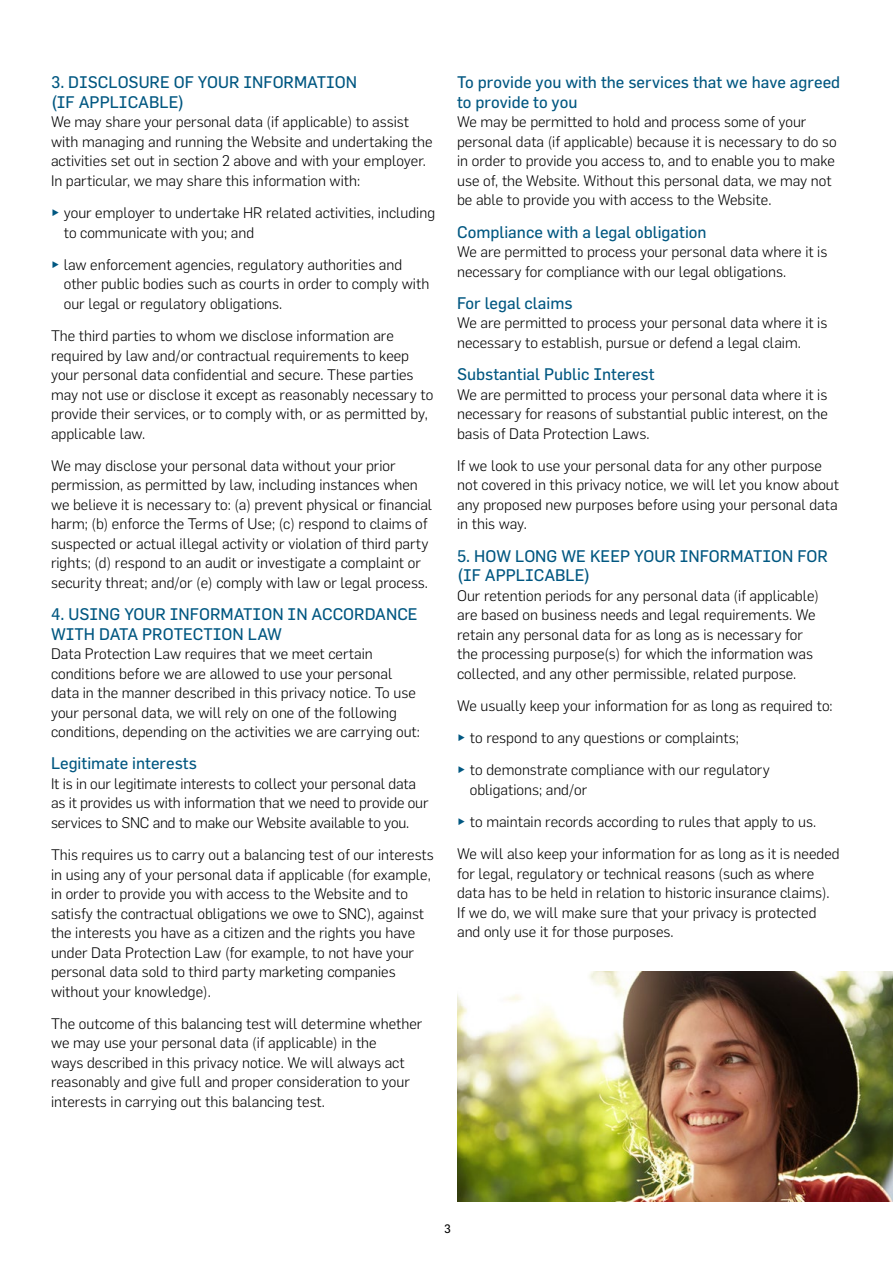
<style>
.page{position:relative;width:893px;height:1263px;background:#fff}
.page>*{position:absolute;margin:0;border:0;box-sizing:border-box;transform-origin:0 0}
.t1{font:16.5px/19.5px "Flama";color:#005781}
.t2{font:300 15px/19.5px "Flama";color:#000}
.t3{font:12px "Flama";color:#000}
.s1{color:#005781}
</style>
<div class="page">
<img style="left:457px;top:972px;width:436px;height:229px">
<p class="t1" style="left:51px;top:72px;width:308px">3. DISCLOSURE OF YOUR INFORMATION (IF APPLICABLE)</p>
<p class="t2" style="left:51px;top:111px;width:383px">We may share your personal data (if applicable) to assist with managing and running the Website and undertaking the activities set out in section 2 above and with your employer.<br>In particular, we may share this information with:</p>
<p class="t2" style="left:64px;top:202px;width:373px;text-indent:-13px"><span class="s1">►</span> your employer to undertake HR related activities, including to communicate with you; and</p>
<p class="t2" style="left:64px;top:254px;width:367px;text-indent:-13px"><span class="s1">►</span> law enforcement agencies, regulatory authorities and other public bodies such as courts in order to comply with our legal or regulatory obligations.</p>
<p class="t2" style="left:51px;top:325px;width:384px">The third parties to whom we disclose information are required by law and/or contractual requirements to keep your personal data confidential and secure. These parties may not use or disclose it except as reasonably necessary to provide their services, or to comply with, or as permitted by, applicable law.</p>
<p class="t2" style="left:51px;top:455px;width:383px">We may disclose your personal data without your prior permission, as permitted by law, including instances when we believe it is necessary to: (a) prevent physical or financial harm; (b) enforce the Terms of Use; (c) respond to claims of suspected or actual illegal activity or violation of third party rights; (d) respond to an audit or investigate a complaint or security threat; and/or (e) comply with law or legal process.</p>
<p class="t1" style="left:51px;top:604px;width:368px">4. USING YOUR INFORMATION IN ACCORDANCE<br>WITH DATA PROTECTION LAW</p>
<p class="t2" style="left:51px;top:643px;width:370px">Data Protection Law requires that we meet certain conditions before we are allowed to use your personal data in the manner described in this privacy notice. To use your personal data, we will rely on one of the following conditions, depending on the activities we are carrying out:</p>
<p class="t1" style="left:51px;top:753px;width:147px">Legitimate interests</p>
<p class="t2" style="left:51px;top:773px;width:379px">It is in our legitimate interests to collect your personal data as it provides us with information that we need to provide our services to SNC and to make our Website available to you.</p>
<p class="t2" style="left:51px;top:844px;width:384px">This requires us to carry out a balancing test of our interests in using any of your personal data if applicable (for example, in order to provide you with access to the Website and to satisfy the contractual obligations we owe to SNC), against the interests you have as a citizen and the rights you have under Data Protection Law (for example, to not have your personal data sold to third party marketing companies without your knowledge).</p>
<p class="t2" style="left:51px;top:1013px;width:373px">The outcome of this balancing test will determine whether we may use your personal data (if applicable) in the<br>ways described in this privacy notice. We will always act reasonably and give full and proper consideration to your interests in carrying out this balancing test.</p>
<p class="t1" style="left:457px;top:72px;width:385px">To provide you with the services that we have agreed to provide to you</p>
<p class="t2" style="left:457px;top:111px;width:381px">We may be permitted to hold and process some of your personal data (if applicable) because it is necessary to do so in order to provide you access to, and to enable you to make use of, the Website. Without this personal data, we may not be able to provide you with access to the Website.</p>
<p class="t1" style="left:457px;top:222px;width:251px">Compliance with a legal obligation</p>
<p class="t2" style="left:457px;top:241px;width:372px">We are permitted to process your personal data where it is necessary for compliance with our legal obligations.</p>
<p class="t1" style="left:457px;top:293px;width:117px">For legal claims</p>
<p class="t2" style="left:457px;top:312px;width:372px">We are permitted to process your personal data where it is necessary to establish, pursue or defend a legal claim.</p>
<p class="t1" style="left:457px;top:364px;width:199px">Substantial Public Interest</p>
<p class="t2" style="left:457px;top:384px;width:372px;text-align:justify">We are permitted to process your personal data where it is necessary for reasons of substantial public interest, on the basis of Data Protection Laws.</p>
<p class="t2" style="left:457px;top:455px;width:384px">If we look to use your personal data for any other purpose not covered in this privacy notice, we will let you know about any proposed new purposes before using your personal data in this way.</p>
<p class="t1" style="left:457px;top:546px;width:372px">5. HOW LONG WE KEEP YOUR INFORMATION FOR (IF APPLICABLE)</p>
<p class="t2" style="left:457px;top:585px;width:363px">Our retention periods for any personal data (if applicable) are based on business needs and legal requirements. We retain any personal data for as long as is necessary for the processing purpose(s) for which the information was collected, and any other permissible, related purpose.</p>
<p class="t2" style="left:457px;top:689px;width:377px;line-height:32.2px">We usually keep your information for as long as required to: <span class="s1">►</span> to respond to any questions or complaints;<br><span class="s1">►</span> to demonstrate compliance with our regulatory</p>
<p class="t2" style="left:457px;top:773px;width:384px;line-height:32.2px;text-indent:13px">obligations; and/or<br><span class="s1">►</span> to maintain records according to rules that apply to us.<br>We will also keep your information for as long as it is needed</p>
<p class="t2" style="left:457px;top:863px;width:374px">for legal, regulatory or technical reasons (such as where data has to be held in relation to historic insurance claims).<br>If we do, we will make sure that your privacy is protected and only use it for those purposes.</p>
<p class="t3" style="left:444px;top:1222px;width:8px">3</p>
</div>
